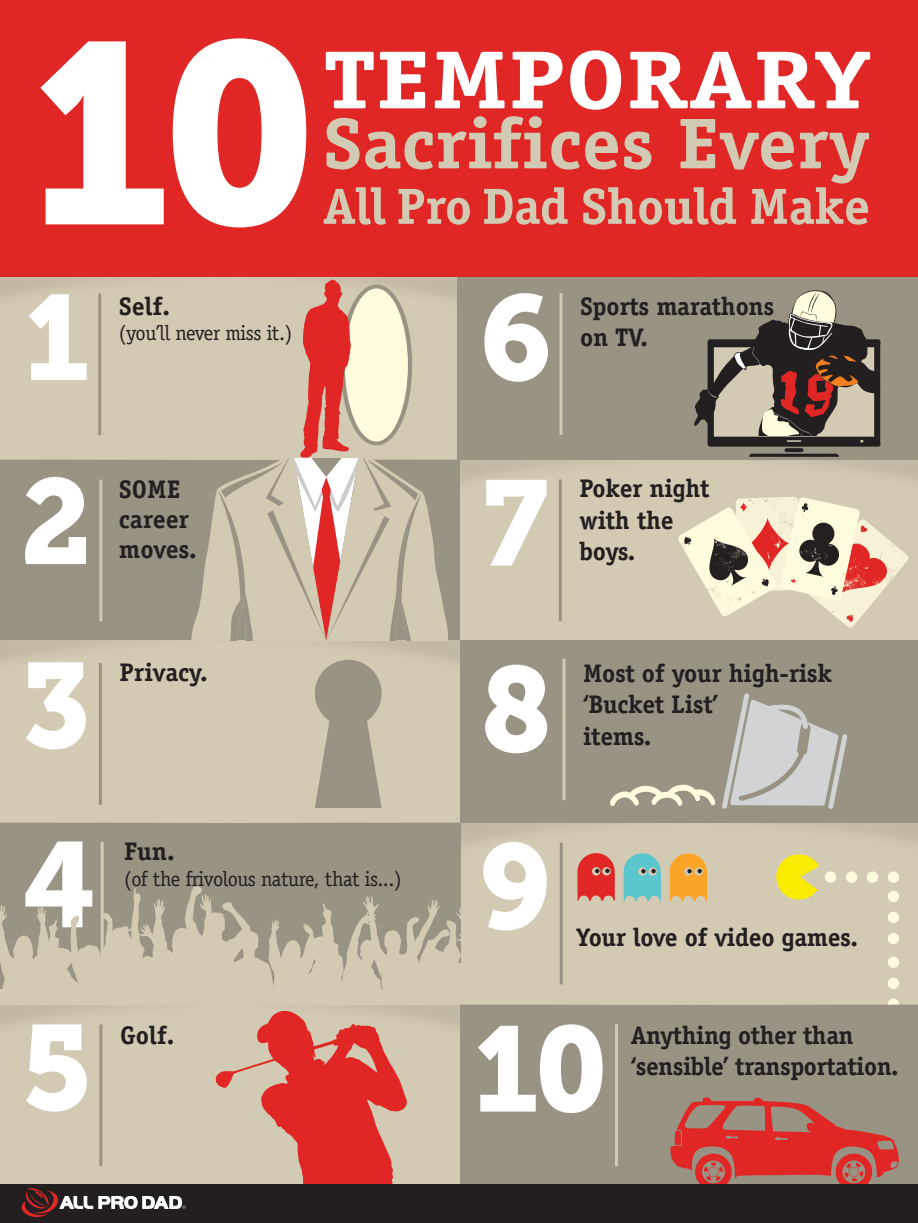
<style>
.page{position:relative;width:918px;height:1223px;background:#fff}
.page>*{position:absolute;margin:0;border:0;box-sizing:border-box;transform-origin:0 0}
.t1{font:700 82.5px "Officina Serif";color:#fff;scale:1.24 1}
.t2{font:700 72px "Officina Serif";color:#d3cab3;scale:1.09 1}
.t3{font:700 51px "Officina Serif";letter-spacing:-.01em;color:#d3cab3}
.t4{font:700 25.5px/31.5px "Officina Serif";letter-spacing:-.01em;color:#231f20}
.t5{font:21px "Officina Serif";letter-spacing:-.02em;color:#231f20}
</style>
<div class="page">
<div style="left:0;top:0;width:918px;height:278px;background:#e12726"></div>
<div style="left:460px;top:459px;width:458px;height:182px;background:#d3cab3"></div>
<div style="left:0;top:459px;width:460px;height:182px;background:#999384"></div>
<div style="left:461px;top:823px;width:457px;height:182px;background:#d3cab3"></div>
<div style="left:0;top:278px;width:458px;height:182px;background:#d3cab3"></div>
<div style="left:458px;top:278px;width:460px;height:182px;background:#999384"></div>
<div style="left:0;top:641px;width:460px;height:182px;background:#d3cab3"></div>
<div style="left:460px;top:641px;width:458px;height:182px;background:#999384"></div>
<img style="left:465px;top:460px;width:114px;height:20px">
<img style="left:234px;top:823px;width:436px;height:75px">
<img style="left:806px;top:823px;width:112px;height:71px">
<img style="left:314px;top:641px;width:252px;height:53px">
<img style="left:331px;top:278px;width:232px;height:74px">
<svg style="left:29px;top:294px;width:58px;height:86px"></svg>
<svg style="left:25px;top:477px;width:61px;height:87px"></svg>
<svg style="left:26px;top:662px;width:60px;height:88px"></svg>
<svg style="left:484px;top:293px;width:64px;height:89px"></svg>
<svg style="left:485px;top:665px;width:62px;height:88px"></svg>
<hr style="left:99px;top:663px;width:3px;height:142px;background:#999384">
<svg style="left:562px;top:659px;width:4px;height:141px"></svg>
<hr style="left:560px;top:293px;width:2px;height:142px;background:#d3cab3">
<hr style="left:99px;top:480px;width:3px;height:141px;background:#d3cab3">
<hr style="left:98px;top:294px;width:3px;height:141px;background:#999384">
<svg style="left:483px;top:842px;width:64px;height:89px"></svg>
<hr style="left:560px;top:843px;width:3px;height:141px;background:#999384">
<svg style="left:577px;top:853px;width:38px;height:48px"></svg>
<svg style="left:624px;top:853px;width:37px;height:48px"></svg>
<svg style="left:670px;top:853px;width:37px;height:48px"></svg>
<svg style="left:776px;top:854px;width:43px;height:46px"></svg>
<div style="left:846px;top:871px;width:11px;height:12px;background:#fffcdd;border-radius:50%"></div>
<div style="left:867px;top:871px;width:11px;height:12px;background:#fffcdd;border-radius:50%"></div>
<div style="left:888px;top:871px;width:11px;height:12px;background:#fffcdd;border-radius:50%"></div>
<div style="left:888px;top:891px;width:11px;height:11px;background:#fffcdd;border-radius:50%"></div>
<div style="left:888px;top:912px;width:11px;height:11px;background:#fffcdd;border-radius:50%"></div>
<div style="left:888px;top:933px;width:11px;height:11px;background:#fffcdd;border-radius:50%"></div>
<div style="left:888px;top:957px;width:11px;height:11px;background:#fffcdd;border-radius:50%"></div>
<div style="left:888px;top:978px;width:11px;height:11px;background:#fffcdd;border-radius:50%"></div>
<svg style="left:888px;top:999px;width:11px;height:11px"></svg>
<div style="left:825px;top:871px;width:11px;height:12px;background:#fffcdd;border-radius:50%"></div>
<svg style="left:722px;top:693px;width:125px;height:116px"></svg>
<svg style="left:610px;top:785px;width:106px;height:21px"></svg>
<svg style="left:486px;top:480px;width:61px;height:86px"></svg>
<hr style="left:559px;top:479px;width:3px;height:142px;background:#999384">
<svg style="left:678px;top:497px;width:231px;height:131px"></svg>
<svg style="left:694px;top:290px;width:187px;height:167px"></svg>
<svg style="left:315px;top:660px;width:67px;height:148px"></svg>
<svg style="left:191px;top:280px;width:274px;height:360px"></svg>
<svg style="left:40px;top:41px;width:124px;height:183px"></svg>
<svg style="left:173px;top:38px;width:133px;height:189px"></svg>
<div style="left:460px;top:1005px;width:458px;height:182px;background:#999384"></div>
<svg style="left:478px;top:1024px;width:125px;height:89px"></svg>
<hr style="left:615px;top:1024px;width:3px;height:142px;background:#d3cab3">
<svg style="left:670px;top:1097px;width:229px;height:87px"></svg>
<div style="left:0;top:1184px;width:918px;height:39px;background:#231f20"></div>
<svg style="left:0;top:842px;width:461px;height:375px;background:#baa191"></svg>
<p class="t4" style="left:119px;top:290px;width:53px">Self.</p>
<p class="t5" style="left:119px;top:321px;width:175px">(you’ll never miss it.)</p>
<h1 class="t1" style="left:323px;top:29px;width:443px">TEMPORARY</h1>
<h2 class="t2" style="left:323px;top:99px;width:503px">Sacrifices Every</h2>
<h3 class="t3" style="left:323px;top:175px;width:549px">All Pro Dad Should Make</h3>
<p class="t4" style="left:580px;top:290px;width:196px">Sports marathons on TV.</p>
<p class="t4" style="left:119px;top:474px;width:79px;line-height:30px">SOME career moves.</p>
<p class="t4" style="left:120px;top:657px;width:90px">Privacy.</p>
<p class="t4" style="left:580px;top:473px;width:132px">Poker night with the boys.</p>
<p class="t4" style="left:583px;top:657px;width:251px">Most of your high-risk ‘Bucket List’<br>items.</p>
<p class="t4" style="left:124px;top:835px;width:52px">Fun.</p>
<p class="t5" style="left:124px;top:866px;width:279px">(of the frivolous nature, that is...)</p>
<p class="t4" style="left:120px;top:1019px;width:56px">Golf.</p>
<p class="t4" style="left:576px;top:921px;width:283px">Your love of video games.</p>
<p class="t4" style="left:631px;top:1019px;width:270px">Anything other than ‘sensible’ transportation.</p>
</div>
